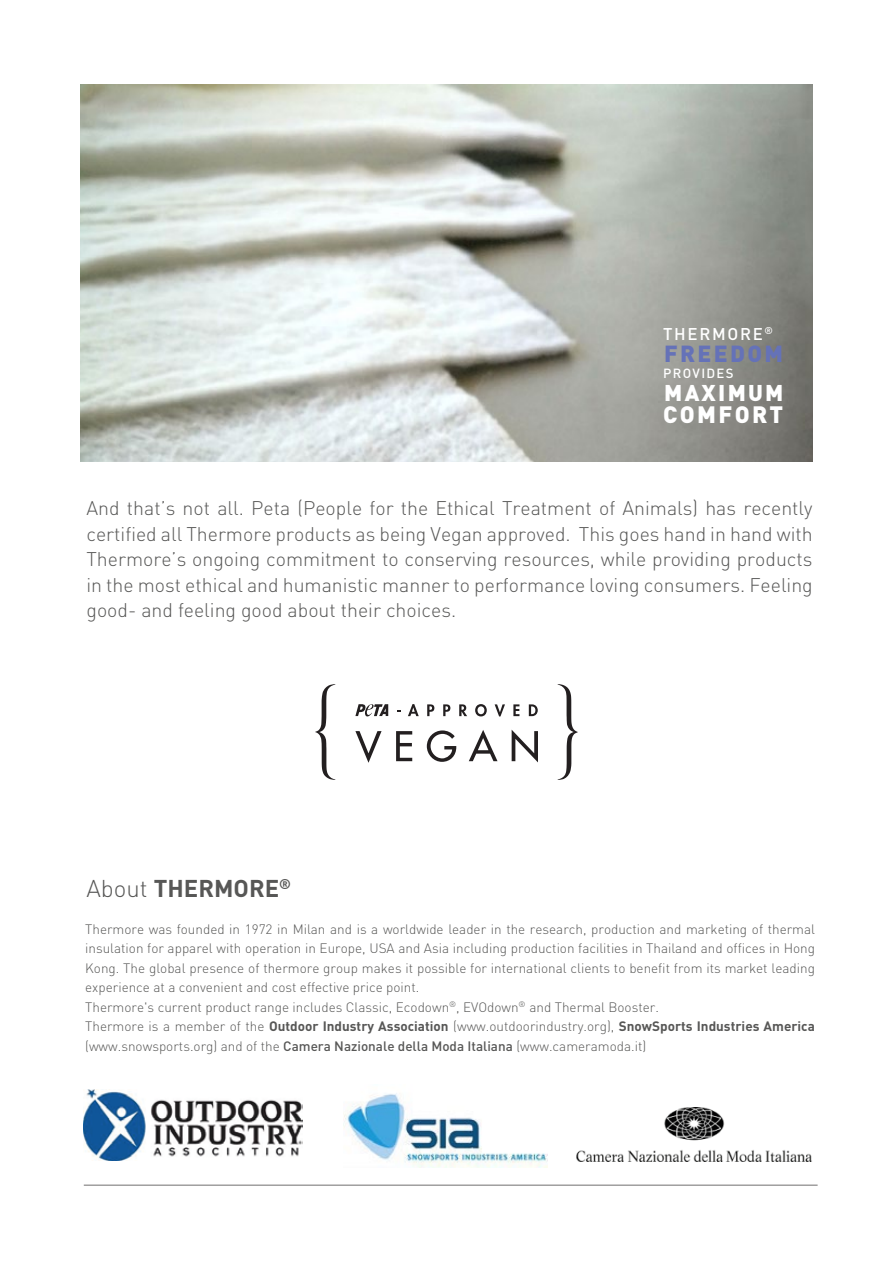
<style>
.page{position:relative;width:893px;height:1263px;background:#fff}
.page>*{position:absolute;margin:0;border:0;box-sizing:border-box;transform-origin:0 0}
.t1{font:700 24px "DIN Pro";color:#575756}
.t2{font:900 23.4px "DIN Pro";letter-spacing:.1em;color:#fff}
.t3{font:900 22.95px "DIN Pro";letter-spacing:.1em;color:#6572b8}
.t4{font:900 22.5px "DIN Pro";letter-spacing:.1em;color:#fff}
.t5{font:300 19.5px/25.5px "DIN Pro";color:#575756;text-align:justify}
.t6{font:500 16.8px "DIN Pro";letter-spacing:.1em;color:#fff}
.t7{font:300 13.5px/19.5px "DIN Pro";color:#575756}
.t8{font:500 13.2px "DIN Pro";letter-spacing:.1em;color:#fff}
.s1{font-weight:300}
.s2{font-weight:700}
.s3{font-weight:500}
</style>
<div class="page">
<hr style="left:84px;top:1185px;width:734px;height:1px;background:#706f6f">
<img style="left:576px;top:1108px;width:236px;height:53px">
<img style="left:84px;top:1089px;width:219px;height:72px">
<img style="left:344px;top:1093px;width:203px;height:74px">
<svg style="left:315px;top:684px;width:20px;height:96px"></svg>
<svg style="left:558px;top:684px;width:20px;height:96px"></svg>
<svg style="left:355px;top:731px;width:27px;height:32px"></svg>
<svg style="left:396px;top:731px;width:16px;height:30px"></svg>
<svg style="left:427px;top:730px;width:29px;height:32px"></svg>
<svg style="left:469px;top:730px;width:28px;height:31px"></svg>
<svg style="left:512px;top:730px;width:26px;height:32px"></svg>
<svg style="left:355px;top:704px;width:33px;height:13px"></svg>
<svg style="left:408px;top:704px;width:11px;height:12px"></svg>
<svg style="left:427px;top:704px;width:7px;height:12px"></svg>
<svg style="left:443px;top:704px;width:7px;height:12px"></svg>
<svg style="left:459px;top:704px;width:8px;height:12px"></svg>
<svg style="left:475px;top:704px;width:12px;height:12px"></svg>
<svg style="left:495px;top:704px;width:10px;height:12px"></svg>
<svg style="left:513px;top:704px;width:6px;height:12px"></svg>
<svg style="left:529px;top:704px;width:9px;height:12px"></svg>
<img style="left:80px;top:85px;width:733px;height:377px">
<p class="t6" style="left:663px;top:322px;width:111px">THERMORE<sup>®</sup></p>
<p class="t8" style="left:663px;top:364px;width:72px">PROVIDES</p>
<h3 class="t4" style="left:664px;top:378px;width:121px">MAXIMUM</h3>
<h3 class="t3" style="left:664px;top:338px;width:120px">FREEDOM</h3>
<h2 class="t2" style="left:663px;top:399px;width:122px">COMFORT</h2>
<p class="t5" style="left:86px;top:494px;width:728px">And that’s not all. Peta (People for the Ethical Treatment of Animals) has recently certified all Thermore products as being Vegan approved. This goes hand in hand with Thermore’s ongoing commitment to conserving resources, while providing products in the most ethical and humanistic manner to performance loving consumers. Feeling good- and feeling good about their choices.</p>
<h1 class="t1" style="left:86px;top:872px;width:206px"><span class="s1">About</span> THERMORE<sup>®</sup></h1>
<p class="t7" style="left:85px;top:918px;width:731px">Thermore was founded in 1972 in Milan and is a worldwide leader in the research, production and marketing of thermal insulation for apparel with operation in Europe, USA and Asia including production facilities in Thailand and offices in Hong Kong. The global presence of thermore group makes it possible for international clients to benefit from its market leading experience at a convenient and cost effective price point.<br>Thermore's current product range includes Classic, Ecodown<sup>®</sup>, EVOdown<sup>®</sup> and Thermal Booster.<br>Thermore is a member of the <span class="s2">Outdoor Industry Association</span> (www.outdoorindustry.org), <span class="s2">SnowSports Industries America </span>(www.snowsports.org) and of the <span class="s3">Camera Nazionale della Moda Italiana</span> (www.cameramoda.it)</p>
</div>
